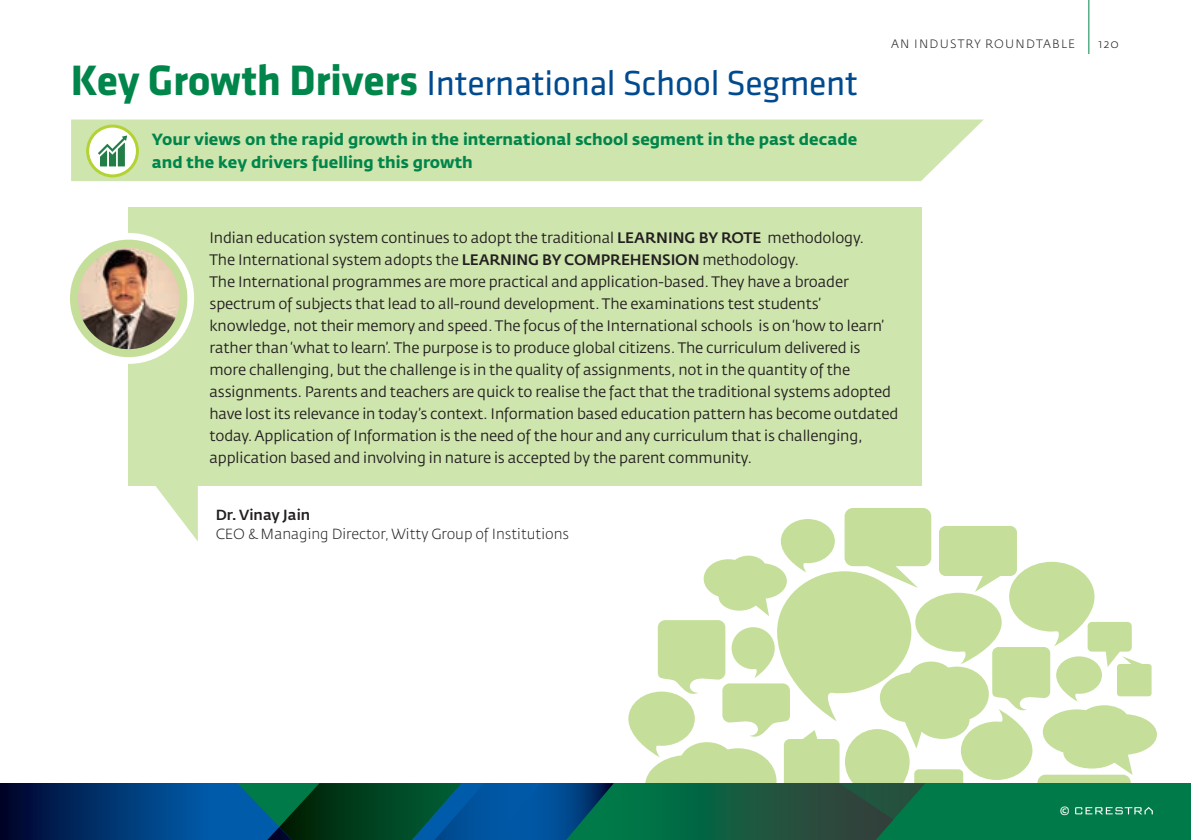
<style>
.page{position:relative;width:1191px;height:840px;background:#fff}
.page>*{position:absolute;margin:0;border:0;box-sizing:border-box;transform-origin:0 0}
.t1{font:36px "Klavika";letter-spacing:-.01em;color:#004a90}
.t2{font:700 16px/23px "Fedra Sans Std";color:#00854a}
.t3{font:15px/22px "Fedra Sans Std";letter-spacing:-.01em;color:#231f20}
.t4{font:500 15px "Fedra Sans Std";color:#231f20}
.t5{font:300 14.4px "Fedra Sans Std";color:#231f20}
.t6{font:500 14.4px "Fedra Sans Std";color:#231f20}
.t7{font:300 12px "Fedra Sans Std";letter-spacing:.1em;color:#231f20}
.t8{font:500 12px "Fedra Sans Std";color:#fff}
.s1{font-weight:700;font-size:44px;color:#00854a}
.s2{font-weight:500}
</style>
<div class="page">
<hr style="left:1088px;top:0;width:1px;height:54px;background:#00854a">
<div style="left:71px;top:119px;width:912px;height:62px;background:#cfe5ae"></div>
<div style="left:128px;top:207px;width:793px;height:279px;background:#cfe5ae"></div>
<svg style="left:88px;top:126px;width:49px;height:50px"></svg>
<div style="left:86px;top:124px;width:53px;height:53px;border:3px solid #b3d334;border-radius:50%"></div>
<svg style="left:98px;top:135px;width:29px;height:31px"></svg>
<div style="left:63px;top:233px;width:131px;height:130px;background:#fff;border-radius:50%"></div>
<img style="left:74px;top:247px;width:109px;height:106px">
<div style="left:70px;top:239px;width:117px;height:118px;border:8px solid #c5df9b;border-radius:50%"></div>
<div style="left:0;top:782px;width:1191px;height:57px;background:#007a48"></div>
<svg style="left:0;top:473px;width:1157px;height:366px"></svg>
<h1 class="t1" style="left:71px;top:64px;width:789px"><span class="s1">Key Growth Drivers</span> International School Segment</h1>
<p class="t2" style="left:152px;top:128px;width:707px">Your views on the rapid growth in the international school segment in the past decade and the key drivers fuelling this growth</p>
<p class="t7" style="left:891px;top:36px;width:185px">AN INDUSTRY ROUNDTABLE</p>
<p class="t3" style="left:209px;top:226px;width:418px">Indian education system continues to adopt the traditional <span class="s2">LEARNING</span></p>
<p class="t4" style="left:699px;top:228px;width:33px">BY ROTE</p>
<p class="t3" style="left:209px;top:226px;width:690px;text-indent:558px">methodology.<br>The International system adopts the <span class="s2">LEARNING BY COMPREHENSION</span> methodology.<br>The International programmes are more practical and application-based. They have a broader spectrum of subjects that lead to all-round development. The examinations test students’ knowledge, not their memory and speed. The focus of the International schools is on ‘how to learn’ rather than ‘what to learn’. The purpose is to produce global citizens. The curriculum delivered is more challenging, but the challenge is in the quality of assignments, not in the quantity of the assignments. Parents and teachers are quick to realise the fact that the traditional systems adopted have lost its relevance in today’s context. Information based education pattern has become outdated today. Application of Information is the need of the hour and any curriculum that is challenging, application based and involving in nature is accepted by the parent community.</p>
<p class="t6" style="left:216px;top:506px;width:96px">DR. VINAY JAIN</p>
<p class="t5" style="left:216px;top:524px;width:355px">CEO &amp; Managing Director, Witty Group of Institutions</p>
<p class="t7" style="left:1098px;top:36px;width:22px">120</p>
<p class="t8" style="left:1059px;top:802px;width:11px">©</p>
</div>
